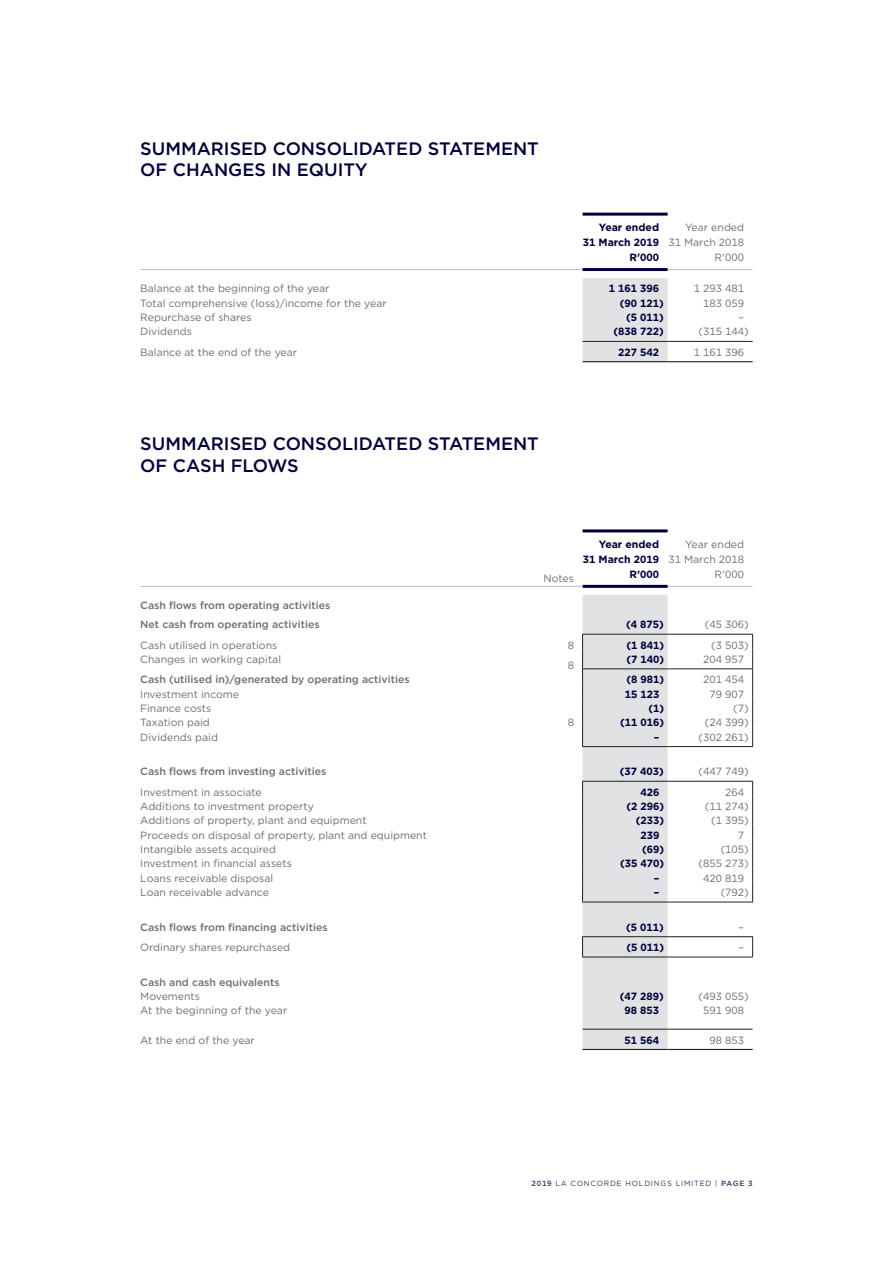
<style>
.page{position:relative;width:893px;height:1263px;background:#fff}
.page>*{position:absolute;margin:0;border:0;box-sizing:border-box;transform-origin:0 0}
.t1{font:500 18px/21.6px "Gotham";color:#01003b}
.t2{font:10.5px/15px "Gotham";color:#6c6d70;text-align:right}
.t3{font:500 10.5px/19px "Gotham";color:#6c6d70}
.t4{font:700 10.5px/15px "Gotham";color:#01003b;text-align:right}
.t5{font:7.5px "Gotham";letter-spacing:.1em;color:#363165}
.s1{font-weight:500}
</style>
<div class="page">
<div style="left:583px;top:278px;width:85px;height:83px;background:#e1e2e4"></div>
<hr style="left:140px;top:269px;width:443px;height:1px;background:#bcbdc0">
<hr style="left:668px;top:269px;width:85px;height:1px;background:#bcbdc0">
<hr style="left:583px;top:213px;width:85px;height:3px;background:#01003b">
<hr style="left:583px;top:268px;width:85px;height:3px;background:#01003b">
<hr style="left:583px;top:341px;width:85px;height:1px;background:#231f20">
<hr style="left:668px;top:341px;width:85px;height:1px;background:#231f20">
<hr style="left:583px;top:361px;width:85px;height:1px;background:#231f20">
<hr style="left:668px;top:361px;width:85px;height:1px;background:#231f20">
<hr style="left:140px;top:586px;width:400px;height:1px;background:#bcbdc0">
<hr style="left:668px;top:586px;width:85px;height:1px;background:#bcbdc0">
<hr style="left:583px;top:529px;width:85px;height:3px;background:#01003b">
<hr style="left:583px;top:585px;width:85px;height:3px;background:#01003b">
<hr style="left:668px;top:634px;width:85px;height:1px;background:#231f20">
<svg style="left:752px;top:635px;width:1px;height:111px"></svg>
<hr style="left:668px;top:746px;width:85px;height:1px;background:#231f20">
<hr style="left:668px;top:781px;width:85px;height:1px;background:#231f20">
<svg style="left:752px;top:782px;width:1px;height:120px"></svg>
<hr style="left:668px;top:902px;width:85px;height:1px;background:#231f20">
<hr style="left:668px;top:936px;width:85px;height:1px;background:#231f20">
<svg style="left:752px;top:937px;width:1px;height:20px"></svg>
<hr style="left:668px;top:957px;width:85px;height:1px;background:#231f20">
<hr style="left:668px;top:668px;width:85px;height:1px;background:#231f20">
<hr style="left:668px;top:1029px;width:85px;height:1px;background:#231f20">
<div style="left:582px;top:595px;width:86px;height:454px;background:#e1e2e4"></div>
<hr style="left:583px;top:1049px;width:85px;height:1px;background:#231f20">
<hr style="left:668px;top:1049px;width:85px;height:1px;background:#231f20">
<hr style="left:540px;top:586px;width:43px;height:1px;background:#bcbdc0">
<h1 class="t1" style="left:140px;top:137px;width:400px">SUMMARISED CONSOLIDATED STATEMENT<br>OF CHANGES IN EQUITY</h1>
<p class="t4" style="left:583px;top:220px;width:78px">Year ended<br>31 March 2019<br>R'000</p>
<p class="t2" style="left:668px;top:220px;width:77px">Year ended<br>31 March 2018<br>R'000</p>
<p class="t2" style="left:140px;top:281px;width:191px">Balance at the beginning of the year</p>
<p class="t4" style="left:609px;top:281px;width:52px">1 161 396</p>
<p class="t2" style="left:694px;top:281px;width:52px">1 293 481</p>
<p class="t2" style="left:140px;top:295px;width:248px">Total comprehensive (loss)/income for the year</p>
<p class="t4" style="left:620px;top:295px;width:45px">(90 121)</p>
<p class="t2" style="left:703px;top:295px;width:42px">183 059</p>
<p class="t2" style="left:140px;top:310px;width:113px">Repurchase of shares</p>
<p class="t4" style="left:626px;top:310px;width:39px">(5 011)</p>
<p class="t2" style="left:739px;top:310px;width:7px">–</p>
<p class="t2" style="left:140px;top:324px;width:53px">Dividends</p>
<p class="t4" style="left:613px;top:324px;width:52px">(838 722)</p>
<p class="t2" style="left:699px;top:324px;width:52px">(315 144)</p>
<p class="t2" style="left:140px;top:344px;width:158px">Balance at the end of the year</p>
<p class="t4" style="left:618px;top:344px;width:42px">227 542</p>
<p class="t2" style="left:694px;top:344px;width:52px">1 161 396</p>
<h1 class="t1" style="left:140px;top:433px;width:400px">SUMMARISED CONSOLIDATED STATEMENT<br>OF CASH FLOWS</h1>
<p class="t3" style="left:140px;top:596px;width:191px">Cash flows from operating activities<br>Net cash from operating activities</p>
<p class="t2" style="left:543px;top:571px;width:32px">Notes</p>
<p class="t4" style="left:583px;top:536px;width:78px">Year ended<br>31 March 2019<br>R'000</p>
<p class="t2" style="left:668px;top:536px;width:77px">Year ended<br>31 March 2018<br>R'000</p>
<p class="t4" style="left:626px;top:617px;width:39px">(4 875)</p>
<p class="t2" style="left:705px;top:617px;width:45px">(45 306)</p>
<p class="t2" style="left:140px;top:637px;width:139px">Cash utilised in operations</p>
<p class="t2" style="left:568px;top:637px;width:8px">8</p>
<p class="t4" style="left:626px;top:637px;width:39px">(1 841)</p>
<p class="t2" style="left:711px;top:637px;width:39px">(3 503)</p>
<p class="t2" style="left:140px;top:651px;width:142px">Changes in working capital</p>
<p class="t2" style="left:568px;top:657px;width:8px">8</p>
<p class="t4" style="left:626px;top:652px;width:39px">(7 140)</p>
<p class="t2" style="left:703px;top:651px;width:42px">204 957</p>
<p class="t3" style="left:140px;top:670px;width:271px">Cash (utilised in)/generated by operating activities</p>
<p class="t4" style="left:626px;top:672px;width:39px">(8 981)</p>
<p class="t2" style="left:703px;top:672px;width:42px">201 454</p>
<p class="t2" style="left:140px;top:686px;width:100px">Investment income</p>
<p class="t4" style="left:625px;top:686px;width:36px">15 123</p>
<p class="t2" style="left:709px;top:686px;width:36px">79 907</p>
<p class="t2" style="left:140px;top:700px;width:73px">Finance costs</p>
<p class="t4" style="left:648px;top:701px;width:17px">(1)</p>
<p class="t2" style="left:733px;top:700px;width:17px">(7)</p>
<p class="t2" style="left:140px;top:715px;width:71px">Taxation paid</p>
<p class="t2" style="left:568px;top:715px;width:8px">8</p>
<p class="t4" style="left:620px;top:715px;width:45px">(11 016)</p>
<p class="t2" style="left:705px;top:715px;width:45px">(24 399)</p>
<p class="t2" style="left:140px;top:729px;width:79px">Dividends paid</p>
<p class="t4" style="left:654px;top:729px;width:7px">–</p>
<p class="t2" style="left:699px;top:729px;width:52px">(302 261)</p>
<p class="t3" style="left:140px;top:762px;width:188px">Cash flows from investing activities</p>
<p class="t4" style="left:620px;top:764px;width:45px">(37 403)</p>
<p class="t2" style="left:699px;top:764px;width:52px">(447 749)</p>
<p class="t2" style="left:140px;top:784px;width:123px">Investment in associate</p>
<p class="t4" style="left:641px;top:784px;width:20px">426</p>
<p class="t2" style="left:725px;top:784px;width:20px">264</p>
<p class="t2" style="left:140px;top:798px;width:175px">Additions to investment property</p>
<p class="t4" style="left:626px;top:799px;width:39px">(2 296)</p>
<p class="t2" style="left:705px;top:798px;width:45px">(11 274)</p>
<p class="t2" style="left:140px;top:813px;width:228px">Additions of property, plant and equipment</p>
<p class="t4" style="left:636px;top:813px;width:30px">(233)</p>
<p class="t2" style="left:711px;top:813px;width:39px">(1 395)</p>
<p class="t2" style="left:140px;top:827px;width:288px">Proceeds on disposal of property, plant and equipment</p>
<p class="t4" style="left:641px;top:827px;width:20px">239</p>
<p class="t2" style="left:738px;top:827px;width:8px">7</p>
<p class="t2" style="left:140px;top:842px;width:137px">Intangible assets acquired</p>
<p class="t4" style="left:642px;top:842px;width:23px">(69)</p>
<p class="t2" style="left:721px;top:842px;width:30px">(105)</p>
<p class="t2" style="left:140px;top:856px;width:153px">Investment in financial assets</p>
<p class="t4" style="left:620px;top:856px;width:45px">(35 470)</p>
<p class="t2" style="left:699px;top:856px;width:52px">(855 273)</p>
<p class="t2" style="left:140px;top:870px;width:135px">Loans receivable disposal</p>
<p class="t4" style="left:654px;top:870px;width:7px">–</p>
<p class="t2" style="left:703px;top:870px;width:42px">420 819</p>
<p class="t2" style="left:140px;top:885px;width:130px">Loan receivable advance</p>
<p class="t4" style="left:654px;top:885px;width:7px">–</p>
<p class="t2" style="left:721px;top:885px;width:30px">(792)</p>
<p class="t3" style="left:140px;top:917px;width:189px">Cash flows from financing activities</p>
<p class="t4" style="left:626px;top:919px;width:39px">(5 011)</p>
<p class="t2" style="left:739px;top:919px;width:7px">–</p>
<p class="t2" style="left:140px;top:940px;width:151px">Ordinary shares repurchased</p>
<p class="t4" style="left:626px;top:940px;width:39px">(5 011)</p>
<p class="t2" style="left:739px;top:940px;width:7px">–</p>
<p class="t3" style="left:140px;top:972px;width:141px">Cash and cash equivalents</p>
<p class="t2" style="left:140px;top:989px;width:61px">Movements</p>
<p class="t4" style="left:620px;top:989px;width:45px">(47 289)</p>
<p class="t2" style="left:699px;top:989px;width:52px">(493 055)</p>
<p class="t2" style="left:140px;top:1003px;width:148px">At the beginning of the year</p>
<p class="t4" style="left:624px;top:1003px;width:36px">98 853</p>
<p class="t2" style="left:703px;top:1003px;width:42px">591 908</p>
<p class="t2" style="left:140px;top:1032px;width:116px">At the end of the year</p>
<p class="t4" style="left:624px;top:1032px;width:36px">51 564</p>
<p class="t2" style="left:709px;top:1032px;width:36px">98 853</p>
<p class="t5" style="left:531px;top:1179px;width:223px"><span class="s1">2019</span> LA CONCORDE HOLDINGS LIMITED | <span class="s1">PAGE 3</span></p>
</div>
